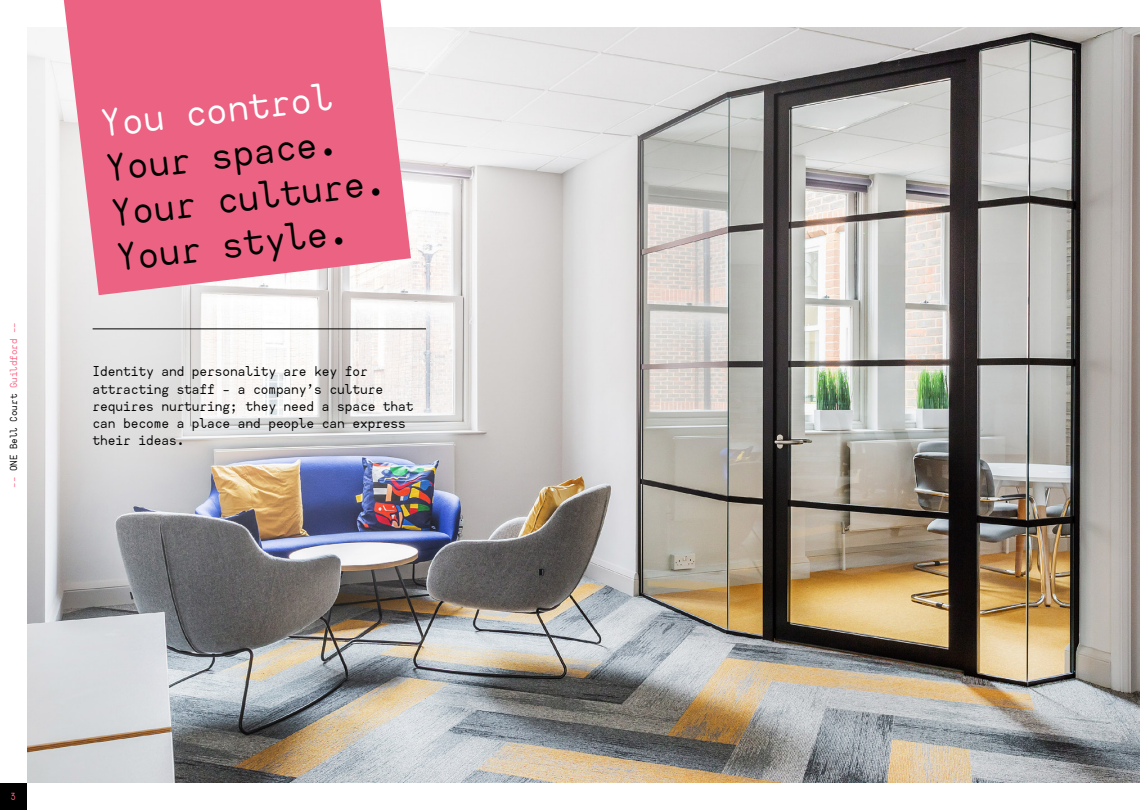
<style>
.page{position:relative;width:1140px;height:810px;background:#fff}
.page>*{position:absolute;margin:0;border:0;box-sizing:border-box;transform-origin:0 0}
.t1{font:37.5px/45px "AHAMONO";color:#000}
.t2{font:37.5px "AHAMONO";color:#fff}
.t3{font:13.5px/17.2px "AHAMONO";color:#000}
.t4{font:9.75px "AHAMONO";color:#fa6180}
.s1{color:#000}
</style>
<div class="page">
<img style="left:27px;top:27px;width:1113px;height:756px">
<div style="left:0;top:783px;width:27px;height:27px;background:#000"></div>
<hr style="left:93px;top:328px;width:333px;height:1px;background:#000">
<svg style="left:64px;top:0;width:347px;height:295px;background:#ec7691"></svg>
<p class="t4" style="left:5px;top:488px;width:167px;rotate:-90deg">–– <span class="s1">ONE Bell Court</span> Guildford ––</p>
<h1 class="t2" style="left:97px;top:91px;width:235px;rotate:-7deg">You control</h1>
<h1 class="t1" style="left:103px;top:145px;width:278px;rotate:-7deg">Your space.<br>Your culture.<br>Your style.</h1>
<p class="t3" style="left:93px;top:362px;width:322px">Identity and personality are key for attracting staff – a company’s culture requires nurturing; they need a space that can become a place and people can express their ideas.</p>
<p class="t4" style="left:10px;top:788px;width:7px">3</p>
</div>
